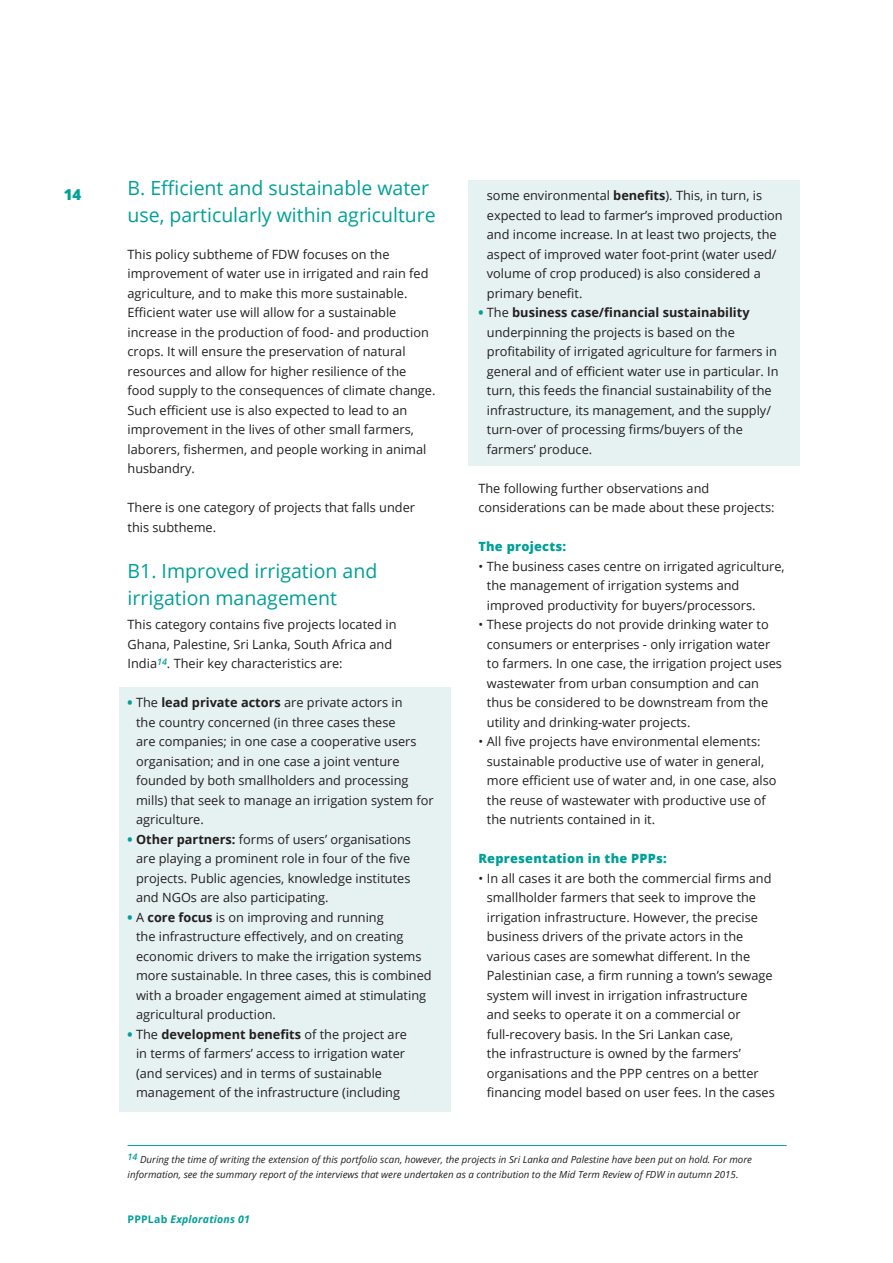
<style>
.page{position:relative;width:893px;height:1263px;background:#fff}
.page>*{position:absolute;margin:0;border:0;box-sizing:border-box;transform-origin:0 0}
.subkop{font:19.5px/27px "Open Sans";color:#009f98}
.t1{font:800 15px "Open Sans";color:#009f98}
.brood{font:12.75px/19.5px "Open Sans";color:#231f20}
.tussenkopjes{font:800 12.75px "Open Sans";letter-spacing:.02em;color:#009f98}
.t2{font:italic 700 10.5px "Open Sans";letter-spacing:.02em;color:#009f98}
.notes{font:italic 9.75px/15px "Open Sans";color:#231f20}
.s1{font-weight:800;color:#009f98}
.s2{font-weight:700}
.s3{font-style:normal}
</style>
<div class="page">
<div style="left:468px;top:181px;width:331px;height:285px;background:#e6f2f1"></div>
<div style="left:119px;top:688px;width:332px;height:424px;background:#e6f2f1"></div>
<hr style="left:128px;top:1145px;width:659px;height:1px;background:#009f98">
<p class="t1" style="left:64px;top:183px;width:19px">14</p>
<p class="subkop" style="left:128px;top:174px;width:310px">B. Efficient and sustainable water use, particularly within agriculture</p>
<p class="brood" style="left:128px;top:244px;width:309px">This policy subtheme of FDW focuses on the improvement of water use in irrigated and rain fed agriculture, and to make this more sustainable.<br>Efficient water use will allow for a sustainable increase in the production of food- and production crops. It will ensure the preservation of natural resources and allow for higher resilience of the food supply to the consequences of climate change.<br>Such efficient use is also expected to lead to an improvement in the lives of other small farmers, laborers, fishermen, and people working in animal husbandry.</p>
<p class="brood" style="left:128px;top:498px;width:289px">There is one category of projects that falls under this subtheme.</p>
<p class="subkop" style="left:128px;top:557px;width:251px">B1. Improved irrigation and irrigation management</p>
<p class="brood" style="left:128px;top:615px;width:270px">This category contains five projects located in<br>Ghana, Palestine, Sri Lanka, South Africa and<br>India<sup>14</sup>. Their key characteristics are:</p>
<p class="brood" style="left:136px;top:693px;width:299px;text-indent:-9px"><span class="s1">•</span> The <span class="s2">lead private actors</span> are private actors in<br>the country concerned (in three cases these<br>are companies; in one case a cooperative users organisation; and in one case a joint venture founded by both smallholders and processing mills) that seek to manage an irrigation system for agriculture.</p>
<p class="brood" style="left:136px;top:829px;width:276px;text-align:justify;text-indent:-9px"><span class="s1">•</span> <span class="s2">Other partners:</span> forms of users’ organisations are playing a prominent role in four of the five projects. Public agencies, knowledge institutes and NGOs are also participating.</p>
<p class="brood" style="left:136px;top:907px;width:297px;text-indent:-9px"><span class="s1">•</span> A <span class="s2">core focus</span> is on improving and running<br>the infrastructure effectively, and on creating economic drivers to make the irrigation systems more sustainable. In three cases, this is combined with a broader engagement aimed at stimulating agricultural production.</p>
<p class="brood" style="left:136px;top:1024px;width:272px;text-indent:-9px"><span class="s1">•</span> The <span class="s2">development benefits</span> of the project are in terms of farmers’ access to irrigation water (and services) and in terms of sustainable management of the infrastructure (including</p>
<p class="brood" style="left:487px;top:186px;width:297px">some environmental <span class="s2">benefits</span>). This, in turn, is expected to lead to farmer’s improved production and income increase. In at least two projects, the aspect of improved water foot-print (water used/ volume of crop produced) is also considered a primary benefit.</p>
<p class="brood" style="left:487px;top:303px;width:293px;text-indent:-9px"><span class="s1">•</span> The <span class="s2">business case/financial sustainability </span>underpinning the projects is based on the profitability of irrigated agriculture for farmers in general and of efficient water use in particular. In turn, this feeds the financial sustainability of the infrastructure, its management, and the supply/ turn-over of processing firms/buyers of the farmers’ produce.</p>
<p class="brood" style="left:478px;top:478px;width:298px">The following further observations and considerations can be made about these projects:</p>
<p class="tussenkopjes" style="left:478px;top:537px;width:89px">The projects:</p>
<p class="brood" style="left:487px;top:556px;width:299px;text-indent:-9px">• The business cases centre on irrigated agriculture, the management of irrigation systems and improved productivity for buyers/processors.</p>
<p class="brood" style="left:487px;top:615px;width:297px;text-indent:-9px">• These projects do not provide drinking water to consumers or enterprises - only irrigation water to farmers. In one case, the irrigation project uses wastewater from urban consumption and can thus be considered to be downstream from the utility and drinking-water projects.</p>
<p class="brood" style="left:487px;top:732px;width:291px;text-indent:-9px">• All five projects have environmental elements: sustainable productive use of water in general, more efficient use of water and, in one case, also the reuse of wastewater with productive use of the nutrients contained in it.</p>
<p class="tussenkopjes" style="left:478px;top:849px;width:190px">Representation in the PPPs:</p>
<p class="brood" style="left:487px;top:868px;width:289px;text-indent:-9px">• In all cases it are both the commercial firms and smallholder farmers that seek to improve the irrigation infrastructure. However, the precise business drivers of the private actors in the various cases are somewhat different. In the Palestinian case, a firm running a town’s sewage system will invest in irrigation infrastructure<br>and seeks to operate it on a commercial or full-recovery basis. In the Sri Lankan case,<br>the infrastructure is owned by the farmers’ organisations and the PPP centres on a better financing model based on user fees. In the cases</p>
<p class="notes" style="left:128px;top:1151px;width:626px"><sup>14</sup> During the time of writing the extension of this portfolio scan, however, the projects in Sri Lanka and Palestine have been put on hold. For more information, see the summary report of the interviews that were undertaken as a contribution to the Mid Term Review of FDW in autumn 2015.</p>
<p class="t2" style="left:128px;top:1212px;width:124px"><span class="s3">PPPLab</span> Explorations 01</p>
</div>
